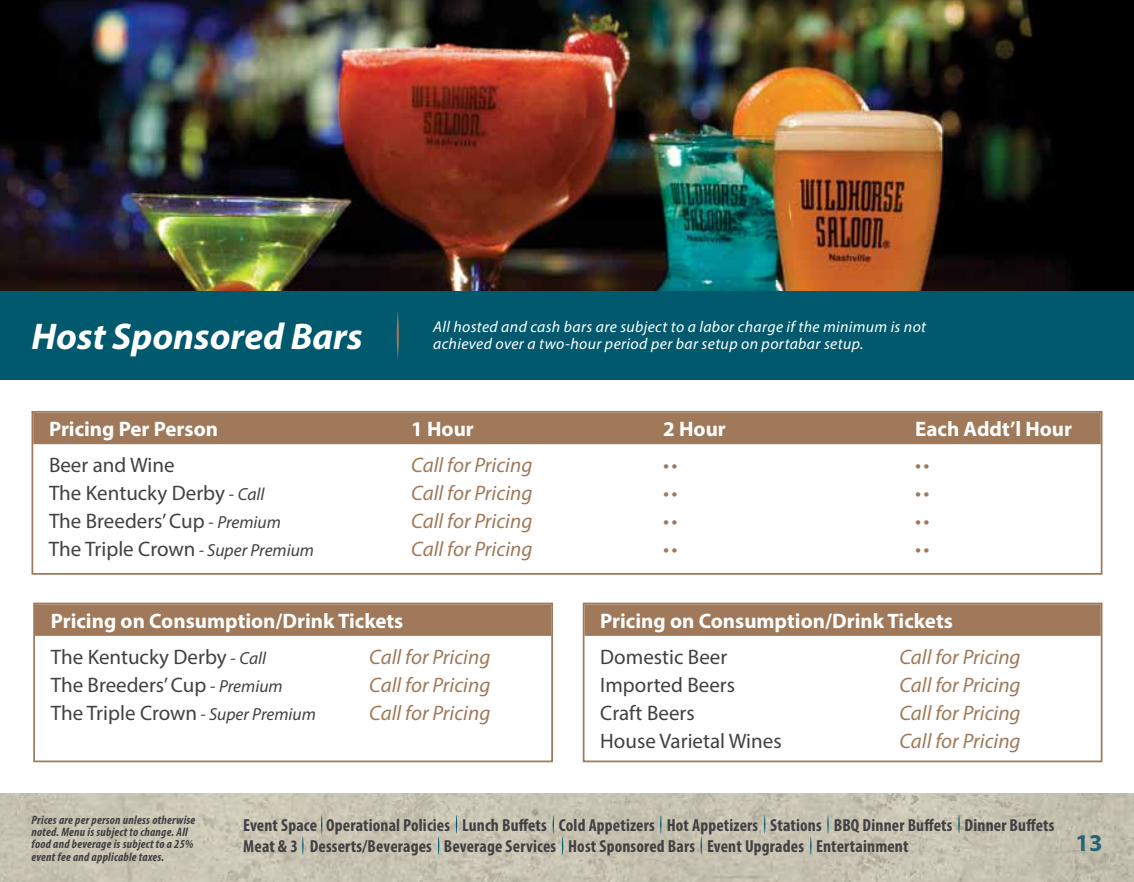
<style>
.page{position:relative;width:1134px;height:882px;background:#fff}
.page>*{position:absolute;margin:0;border:0;box-sizing:border-box;transform-origin:0 0}
.t1{font:italic 700 37.27px "Myriad Pro";color:#fff}
.t2{font:700 24.15px "Myriad Pro";color:#256376}
.t3{font:21px "Myriad Pro";color:#414042}
.t4{font:italic 21px "Myriad Pro";color:#9f7959}
.t5{font:700 21px/35.9px "Myriad Pro";color:#fff}
.t6{font:700 condensed 17.5px/21px "Myriad Pro";letter-spacing:.01em;color:#414042}
.t7{font:italic 15.75px "Myriad Pro";letter-spacing:.025em;color:#fff}
.t8{font:italic 700 condensed 12.25px/12.2px "Myriad Pro";letter-spacing:.02em;color:#414042}
.s1{font-size:17.5px}
.s2{font-style:italic;font-size:17.5px}
.s3{font-weight:400;color:#414042}
.s4{font-weight:400;font-size:17.5px;color:#414042}
.s5{font-weight:400;font-style:italic;font-size:17.5px;color:#414042}
</style>
<div class="page">
<img style="left:0;top:794px;width:1134px;height:88px">
<img style="left:0;top:0;width:1134px;height:291px">
<div style="left:0;top:291px;width:1134px;height:88px;background:#00596d"></div>
<svg style="left:321px;top:815px;width:1px;height:19px"></svg>
<svg style="left:456px;top:815px;width:1px;height:19px"></svg>
<svg style="left:553px;top:815px;width:1px;height:19px"></svg>
<svg style="left:660px;top:815px;width:2px;height:19px"></svg>
<svg style="left:764px;top:815px;width:1px;height:19px"></svg>
<svg style="left:827px;top:815px;width:2px;height:19px"></svg>
<svg style="left:810px;top:836px;width:2px;height:19px"></svg>
<svg style="left:701px;top:836px;width:1px;height:19px"></svg>
<svg style="left:562px;top:836px;width:1px;height:19px"></svg>
<svg style="left:438px;top:836px;width:1px;height:19px"></svg>
<svg style="left:302px;top:836px;width:2px;height:19px"></svg>
<svg style="left:958px;top:815px;width:2px;height:19px"></svg>
<div style="left:33px;top:413px;width:1068px;height:31px;background:#9f7959"></div>
<div style="left:32px;top:411px;width:1070px;height:164px;border:2px solid #9f7959"></div>
<div style="left:35px;top:604px;width:516px;height:32px;background:#9f7959"></div>
<div style="left:33px;top:603px;width:520px;height:159px;border:2px solid #9f7959"></div>
<div style="left:584px;top:604px;width:517px;height:32px;background:#9f7959"></div>
<div style="left:583px;top:603px;width:519px;height:159px;border:2px solid #9f7959"></div>
<hr style="left:397px;top:310px;width:2px;height:50px;background:#9f7959;border-radius:50%">
<h1 class="t1" style="left:32px;top:312px;width:333px">Host Sponsored Bars</h1>
<p class="t7" style="left:433px;top:317px;width:495px">All hosted and cash bars are subject to a labor charge if the minimum is not</p>
<p class="t7" style="left:433px;top:334px;width:432px">achieved over a two-hour period per bar setup on portabar setup.</p>
<p class="t5" style="left:49px;top:411px;width:171px">Pricing Per Person</p>
<p class="t5" style="left:411px;top:411px;width:64px">1 Hour</p>
<p class="t5" style="left:663px;top:411px;width:64px">2 Hour</p>
<p class="t5" style="left:915px;top:411px;width:158px">Each Addt’l Hour</p>
<p class="t3" style="left:49px;top:452px;width:127px">Beer and Wine</p>
<p class="t4" style="left:411px;top:452px;width:123px">Call for Pricing</p>
<p class="t4" style="left:663px;top:452px;width:16px">••</p>
<p class="t4" style="left:915px;top:452px;width:16px">••</p>
<p class="t3" style="left:49px;top:480px;width:217px">The Kentucky Derby <span class="s1">-</span> <span class="s2">Call</span></p>
<p class="t4" style="left:411px;top:480px;width:123px">Call for Pricing</p>
<p class="t4" style="left:663px;top:480px;width:16px">••</p>
<p class="t4" style="left:915px;top:480px;width:16px">••</p>
<p class="t3" style="left:49px;top:508px;width:233px">The Breeders’ Cup <span class="s1">-</span> <span class="s2">Premium</span></p>
<p class="t4" style="left:411px;top:508px;width:123px">Call for Pricing</p>
<p class="t4" style="left:663px;top:508px;width:16px">••</p>
<p class="t4" style="left:915px;top:508px;width:16px">••</p>
<p class="t3" style="left:49px;top:536px;width:267px">The Triple Crown <span class="s2">- Super Premium</span></p>
<p class="t4" style="left:411px;top:536px;width:123px">Call for Pricing</p>
<p class="t4" style="left:663px;top:536px;width:16px">••</p>
<p class="t4" style="left:915px;top:536px;width:16px">••</p>
<p class="t5" style="left:51px;top:602px;width:354px">Pricing on Consumption/Drink Tickets<br><span class="s3">The Kentucky Derby</span> <span class="s4">-</span> <span class="s5">Call</span></p>
<p class="t4" style="left:369px;top:644px;width:123px">Call for Pricing</p>
<p class="t3" style="left:51px;top:672px;width:233px">The Breeders’ Cup <span class="s1">-</span> <span class="s2">Premium</span></p>
<p class="t4" style="left:369px;top:672px;width:123px">Call for Pricing</p>
<p class="t3" style="left:51px;top:700px;width:267px">The Triple Crown <span class="s2">- Super Premium</span></p>
<p class="t4" style="left:369px;top:700px;width:123px">Call for Pricing</p>
<p class="t5" style="left:600px;top:602px;width:354px">Pricing on Consumption/Drink Tickets</p>
<p class="t3" style="left:600px;top:644px;width:129px">Domestic Beer</p>
<p class="t4" style="left:900px;top:644px;width:123px">Call for Pricing</p>
<p class="t3" style="left:600px;top:672px;width:136px">Imported Beers</p>
<p class="t4" style="left:900px;top:672px;width:123px">Call for Pricing</p>
<p class="t3" style="left:600px;top:700px;width:96px">Craft Beers</p>
<p class="t4" style="left:900px;top:700px;width:123px">Call for Pricing</p>
<p class="t3" style="left:600px;top:728px;width:183px">House Varietal Wines</p>
<p class="t4" style="left:900px;top:728px;width:123px">Call for Pricing</p>
<p class="t8" style="left:32px;top:813px;width:165px">Prices are per person unless otherwise noted. Menu is subject to change. All food and beverage is subject to a 25% event fee and applicable taxes.</p>
<p class="t6" style="left:243px;top:815px;width:813px">Event Space Operational Policies Lunch Buffets Cold Appetizers Hot Appetizers Stations BBQ Dinner Buffets Dinner Buffets<br>Meat &amp; 3 Desserts/Beverages Beverage Services Host Sponsored Bars Event Upgrades Entertainment</p>
<h2 class="t2" style="left:1076px;top:827px;width:28px">13</h2>
</div>
